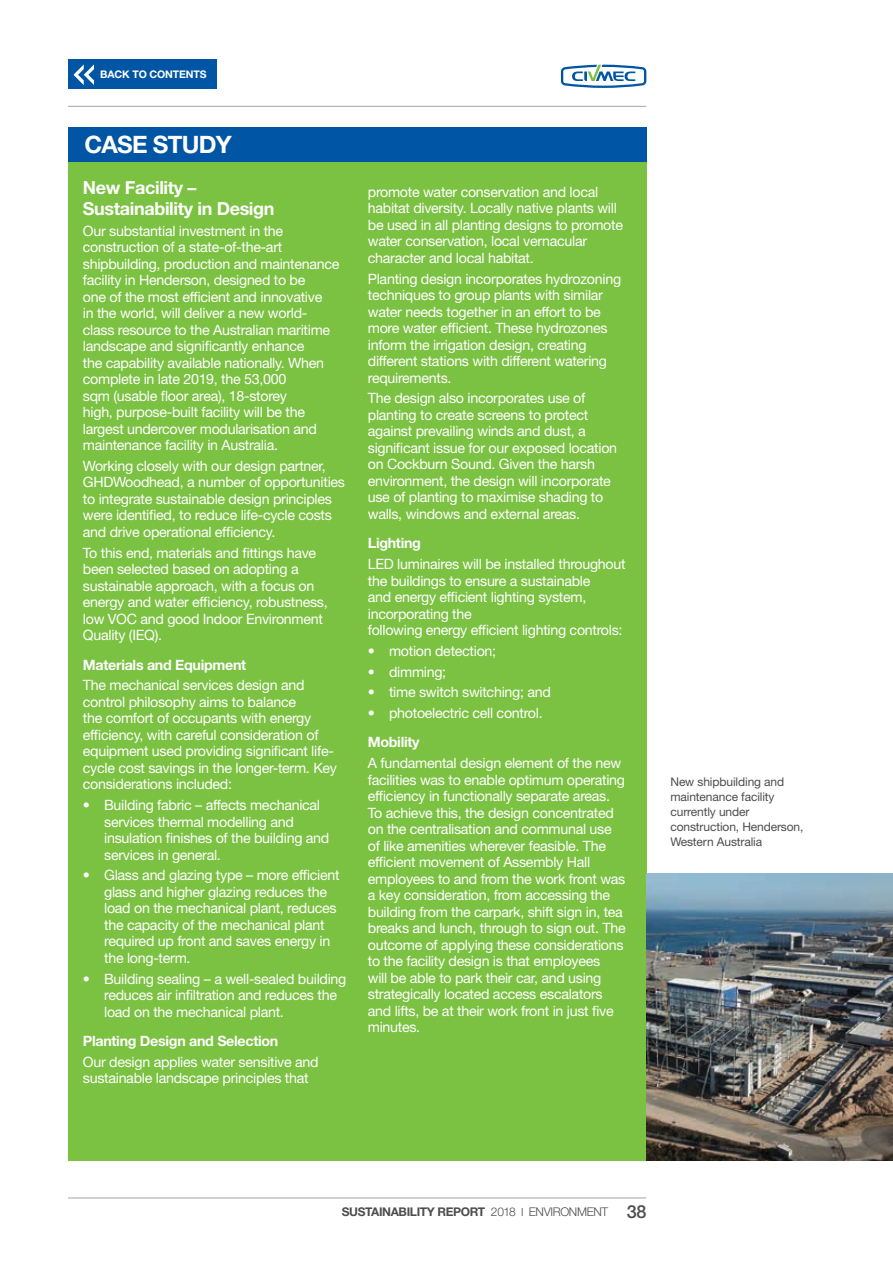
<style>
.page{position:relative;width:893px;height:1263px;background:#fff}
.page>*{position:absolute;margin:0;border:0;box-sizing:border-box;transform-origin:0 0}
.t1{font:700 24px "Helvetica Neue LT Std";letter-spacing:-.03em;color:#fff}
.t2{font:700 18px/21px "Helvetica Neue LT Std";letter-spacing:-.02em;color:#fff}
.t3{font:14.25px/16.5px "Helvetica Neue LT Std";letter-spacing:-.02em;color:#fff}
.t4{font:700 14.25px "Helvetica Neue LT Std";letter-spacing:-.02em;color:#fff}
.t5{font:12px/15px "Helvetica Neue LT Std";letter-spacing:-.01em;color:#4d4d4f}
.t6{font:700 12px "Helvetica Neue LT Std";letter-spacing:-.03em;color:#4d4d4f}
.t7{font:700 10.5px "Helvetica Neue LT Std";letter-spacing:-.01em;color:#fff}
.s1{font-weight:300}
.s2{font-weight:300;font-size:11.25px}
.s3{font-weight:500;font-size:18px}
</style>
<div class="page">
<hr style="left:68px;top:106px;width:578px;height:1px;background:#a2a4a7">
<svg style="left:561px;top:65px;width:85px;height:23px"></svg>
<hr style="left:68px;top:1198px;width:578px;height:1px;background:#a2a4a7">
<div style="left:68px;top:129px;width:578px;height:1032px;background:#7bc142"></div>
<div style="left:68px;top:128px;width:578px;height:34px;background:#0055a4"></div>
<img style="left:646px;top:873px;width:247px;height:288px">
<div style="left:68px;top:60px;width:149px;height:29px;background:#0055a4"></div>
<svg style="left:73px;top:64px;width:21px;height:21px"></svg>
<p class="t7" style="left:100px;top:68px;width:108px">BACK TO CONTENTS</p>
<h1 class="t1" style="left:85px;top:130px;width:149px">CASE STUDY</h1>
<p class="t2" style="left:83px;top:177px;width:193px">New Facility –<br>Sustainability in Design</p>
<p class="t3" style="left:83px;top:222px;width:258px">Our substantial investment in the construction of a state-of-the-art shipbuilding, production and maintenance facility in Henderson, designed to be<br>one of the most efficient and innovative<br>in the world, will deliver a new world&shy;class resource to the Australian maritime landscape and significantly enhance<br>the capability available nationally. When complete in late 2019, the 53,000<br>sqm (usable floor area), 18-storey<br>high, purpose-built facility will be the largest undercover modularisation and maintenance facility in Australia.</p>
<p class="t3" style="left:83px;top:457px;width:264px">Working closely with our design partner, GHDWoodhead, a number of opportunities to integrate sustainable design principles were identified, to reduce life-cycle costs and drive operational efficiency.</p>
<p class="t3" style="left:83px;top:544px;width:246px">To this end, materials and fittings have been selected based on adopting a sustainable approach, with a focus on energy and water efficiency, robustness, low VOC and good Indoor Environment Quality (IEQ).</p>
<p class="t4" style="left:83px;top:656px;width:165px">Materials and Equipment</p>
<p class="t3" style="left:83px;top:677px;width:256px">The mechanical services design and control philosophy aims to balance<br>the comfort of occupants with energy efficiency, with careful consideration of equipment used providing significant life&shy;cycle cost savings in the longer-term. Key considerations included:</p>
<p class="t3" style="left:104px;top:796px;width:227px;text-indent:-21px">• Building fabric – affects mechanical services thermal modelling and insulation finishes of the building and services in general.</p>
<p class="t3" style="left:104px;top:867px;width:237px;text-indent:-21px">• Glass and glazing type – more efficient glass and higher glazing reduces the load on the mechanical plant, reduces the capacity of the mechanical plant required up front and saves energy in the long-term.</p>
<p class="t3" style="left:104px;top:970px;width:244px;text-indent:-21px">• Building sealing – a well-sealed building reduces air infiltration and reduces the load on the mechanical plant.</p>
<p class="t4" style="left:83px;top:1032px;width:197px">Planting Design and Selection</p>
<p class="t3" style="left:83px;top:1053px;width:237px">Our design applies water sensitive and sustainable landscape principles that</p>
<p class="t3" style="left:368px;top:183px;width:257px">promote water conservation and local habitat diversity. Locally native plants will be used in all planting designs to promote water conservation, local vernacular character and local habitat.</p>
<p class="t3" style="left:368px;top:270px;width:255px">Planting design incorporates hydrozoning techniques to group plants with similar water needs together in an effort to be more water efficient. These hydrozones inform the irrigation design, creating different stations with different watering requirements.</p>
<p class="t3" style="left:368px;top:390px;width:251px">The design also incorporates use of planting to create screens to protect against prevailing winds and dust, a significant issue for our exposed location on Cockburn Sound. Given the harsh environment, the design will incorporate use of planting to maximise shading to walls, windows and external areas.</p>
<p class="t4" style="left:368px;top:534px;width:55px">Lighting</p>
<p class="t3" style="left:368px;top:555px;width:259px">LED luminaires will be installed throughout the buildings to ensure a sustainable<br>and energy efficient lighting system, incorporating the<br>following energy efficient lighting controls:</p>
<p class="t3" style="left:368px;top:642px;width:130px">• motion detection;</p>
<p class="t3" style="left:368px;top:663px;width:80px">• dimming;</p>
<p class="t3" style="left:368px;top:684px;width:185px">• time switch switching; and</p>
<p class="t3" style="left:368px;top:704px;width:176px">• photoelectric cell control.</p>
<p class="t4" style="left:368px;top:733px;width:53px">Mobility</p>
<p class="t3" style="left:368px;top:754px;width:259px">A fundamental design element of the new facilities was to enable optimum operating efficiency in functionally separate areas.<br>To achieve this, the design concentrated on the centralisation and communal use of like amenities wherever feasible. The efficient movement of Assembly Hall employees to and from the work front was a key consideration, from accessing the building from the carpark, shift sign in, tea breaks and lunch, through to sign out. The outcome of applying these considerations to the facility design is that employees<br>will be able to park their car, and using strategically located access escalators and lifts, be at their work front in just five minutes.</p>
<p class="t5" style="left:670px;top:774px;width:135px">New shipbuilding and maintenance facility currently under construction, Henderson,<br>Western Australia</p>
<p class="t6" style="left:342px;top:1204px;width:306px">SUSTAINABILITY REPORT <span class="s1">2018</span> <span class="s2">I</span> <span class="s1">ENVIRONMENT</span> <span class="s3">38</span></p>
</div>
